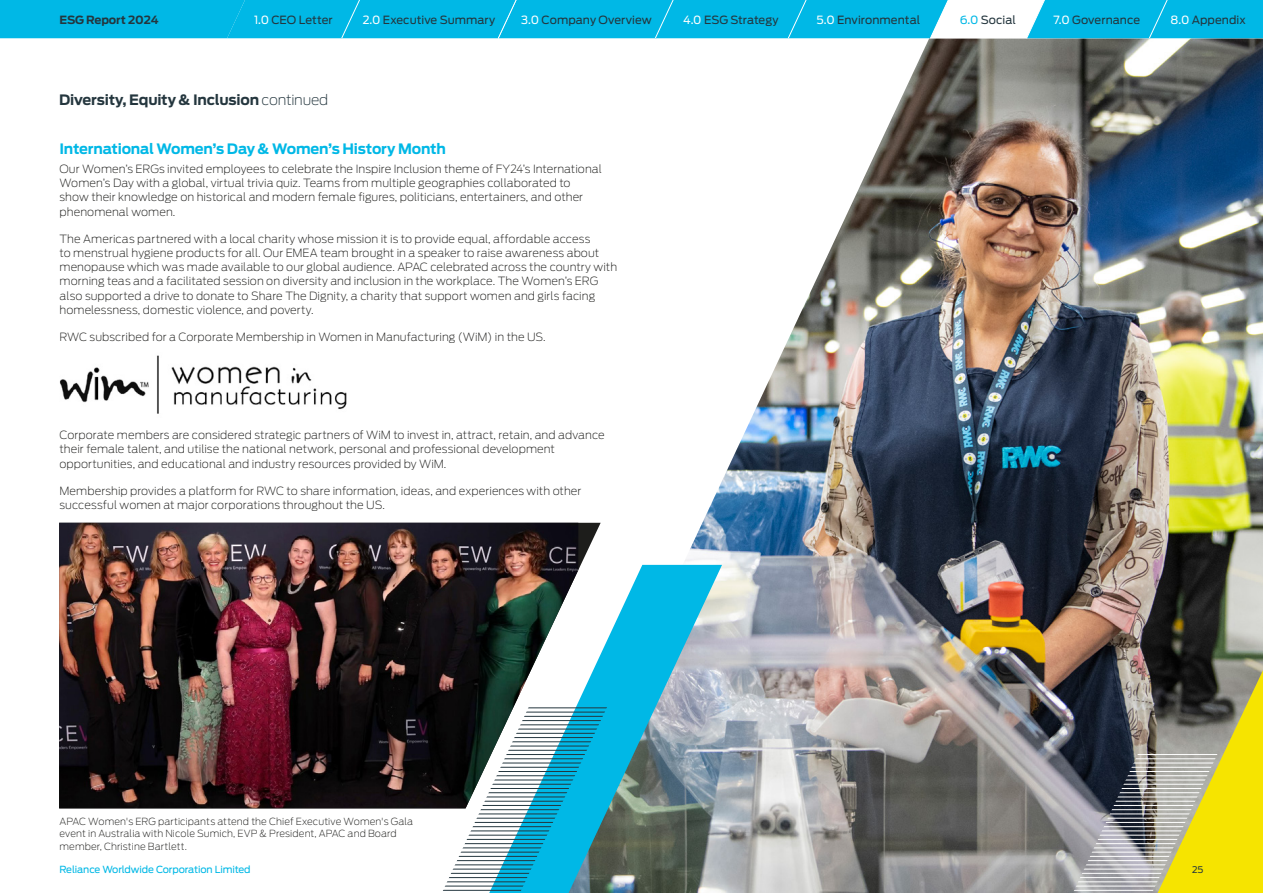
<style>
.page{position:relative;width:1263px;height:893px;background:#fff}
.page>*{position:absolute;margin:0;border:0;box-sizing:border-box;transform-origin:0 0}
.t1{font:700 14.25px "Antenna";letter-spacing:-.015em;color:#00b8e6}
.t2{font:700 14.25px "Antenna";letter-spacing:-.015em;color:#24363e}
.t3{font:200 11.25px/14.2px "Antenna";letter-spacing:.005em;color:#1d1d1b}
.t4{font:11.25px "Antenna";letter-spacing:.005em;color:#24363e}
.t5{font:700 11.25px "Antenna";letter-spacing:-.01em;color:#24363e}
.t6{font:200 9.75px/12.8px "Antenna";letter-spacing:.005em;color:#1d1d1b}
.t7{font:9.75px "Antenna";letter-spacing:-.01em;color:#00b8e6}
.t8{font:9.15px "Antenna";color:#24363e}
.s1{color:#fff}
.s2{color:#00b8e6}
.s3{font-weight:200}
</style>
<div class="page">
<img style="left:529px;top:38px;width:734px;height:855px">
<svg style="left:1157px;top:670px;width:106px;height:223px;background:#b9b03b"></svg>
<hr style="left:1073px;top:890px;width:145px;height:1px;background:#fff">
<hr style="left:1073px;top:886px;width:145px;height:1px;background:#fff">
<hr style="left:1073px;top:881px;width:145px;height:1px;background:#fff">
<hr style="left:1073px;top:877px;width:145px;height:1px;background:#fff">
<hr style="left:1073px;top:873px;width:145px;height:1px;background:#fff">
<hr style="left:1073px;top:869px;width:145px;height:1px;background:#fff">
<hr style="left:1073px;top:864px;width:145px;height:1px;background:#fff">
<hr style="left:1073px;top:860px;width:145px;height:1px;background:#fff">
<hr style="left:1073px;top:856px;width:145px;height:1px;background:#fff">
<hr style="left:1073px;top:852px;width:145px;height:1px;background:#fff">
<hr style="left:1073px;top:847px;width:145px;height:1px;background:#fff">
<hr style="left:1073px;top:843px;width:145px;height:1px;background:#fff">
<hr style="left:1073px;top:839px;width:145px;height:1px;background:#fff">
<hr style="left:1073px;top:835px;width:145px;height:1px;background:#fff">
<hr style="left:1073px;top:830px;width:145px;height:1px;background:#fff">
<hr style="left:1073px;top:826px;width:145px;height:1px;background:#fff">
<hr style="left:1073px;top:822px;width:145px;height:1px;background:#fff">
<hr style="left:1073px;top:818px;width:145px;height:1px;background:#fff">
<hr style="left:1073px;top:813px;width:145px;height:1px;background:#fff">
<hr style="left:1073px;top:809px;width:145px;height:1px;background:#fff">
<hr style="left:1073px;top:805px;width:145px;height:1px;background:#fff">
<hr style="left:1073px;top:801px;width:145px;height:1px;background:#fff">
<hr style="left:1073px;top:797px;width:145px;height:1px;background:#fff">
<hr style="left:1073px;top:792px;width:145px;height:1px;background:#fff">
<hr style="left:1073px;top:788px;width:145px;height:1px;background:#fff">
<hr style="left:1073px;top:784px;width:145px;height:1px;background:#fff">
<hr style="left:1073px;top:780px;width:145px;height:1px;background:#fff">
<hr style="left:1073px;top:775px;width:145px;height:1px;background:#fff">
<hr style="left:1073px;top:771px;width:145px;height:1px;background:#fff">
<hr style="left:1073px;top:767px;width:145px;height:1px;background:#fff">
<hr style="left:1073px;top:763px;width:145px;height:1px;background:#fff">
<hr style="left:1073px;top:758px;width:145px;height:1px;background:#fff">
<hr style="left:1073px;top:754px;width:145px;height:1px;background:#fff">
<svg style="left:489px;top:565px;width:233px;height:328px;background:#55a4b7"></svg>
<hr style="left:442px;top:890px;width:166px;height:1px;background:#24363e">
<hr style="left:442px;top:886px;width:166px;height:1px;background:#24363e">
<hr style="left:442px;top:881px;width:166px;height:1px;background:#24363e">
<hr style="left:442px;top:877px;width:166px;height:1px;background:#24363e">
<hr style="left:442px;top:873px;width:166px;height:1px;background:#24363e">
<hr style="left:442px;top:869px;width:166px;height:1px;background:#24363e">
<hr style="left:442px;top:864px;width:166px;height:1px;background:#24363e">
<hr style="left:442px;top:860px;width:166px;height:1px;background:#24363e">
<hr style="left:442px;top:856px;width:166px;height:1px;background:#24363e">
<hr style="left:442px;top:852px;width:166px;height:1px;background:#24363e">
<hr style="left:442px;top:847px;width:166px;height:1px;background:#24363e">
<hr style="left:442px;top:843px;width:166px;height:1px;background:#24363e">
<hr style="left:442px;top:839px;width:166px;height:1px;background:#24363e">
<hr style="left:442px;top:835px;width:166px;height:1px;background:#24363e">
<hr style="left:442px;top:830px;width:166px;height:1px;background:#24363e">
<hr style="left:442px;top:826px;width:166px;height:1px;background:#24363e">
<hr style="left:442px;top:822px;width:166px;height:1px;background:#24363e">
<hr style="left:442px;top:818px;width:166px;height:1px;background:#24363e">
<hr style="left:442px;top:813px;width:166px;height:1px;background:#24363e">
<hr style="left:442px;top:809px;width:166px;height:1px;background:#24363e">
<hr style="left:442px;top:805px;width:166px;height:1px;background:#24363e">
<hr style="left:442px;top:801px;width:166px;height:1px;background:#24363e">
<hr style="left:442px;top:797px;width:166px;height:1px;background:#24363e">
<hr style="left:442px;top:792px;width:166px;height:1px;background:#24363e">
<hr style="left:442px;top:788px;width:166px;height:1px;background:#24363e">
<hr style="left:442px;top:784px;width:166px;height:1px;background:#24363e">
<hr style="left:442px;top:780px;width:166px;height:1px;background:#24363e">
<hr style="left:442px;top:775px;width:166px;height:1px;background:#24363e">
<hr style="left:442px;top:771px;width:166px;height:1px;background:#24363e">
<hr style="left:442px;top:767px;width:166px;height:1px;background:#24363e">
<hr style="left:442px;top:763px;width:166px;height:1px;background:#24363e">
<hr style="left:442px;top:758px;width:166px;height:1px;background:#24363e">
<hr style="left:442px;top:754px;width:166px;height:1px;background:#24363e">
<hr style="left:442px;top:750px;width:166px;height:1px;background:#24363e">
<hr style="left:442px;top:746px;width:166px;height:1px;background:#24363e">
<hr style="left:442px;top:741px;width:166px;height:1px;background:#24363e">
<hr style="left:442px;top:737px;width:166px;height:1px;background:#24363e">
<hr style="left:442px;top:733px;width:166px;height:1px;background:#24363e">
<hr style="left:442px;top:729px;width:166px;height:1px;background:#24363e">
<hr style="left:442px;top:724px;width:166px;height:1px;background:#24363e">
<hr style="left:442px;top:720px;width:166px;height:1px;background:#24363e">
<hr style="left:442px;top:716px;width:166px;height:1px;background:#24363e">
<hr style="left:442px;top:712px;width:166px;height:1px;background:#24363e">
<hr style="left:442px;top:707px;width:166px;height:1px;background:#24363e">
<img style="left:60px;top:355px;width:287px;height:59px">
<svg style="left:578px;top:523px;width:23px;height:285px"></svg>
<img style="left:59px;top:523px;width:519px;height:285px">
<svg style="left:0;top:0;width:1263px;height:38px;background:#14bde8"></svg>
<p class="t5" style="left:60px;top:12px;width:101px">ESG Report 2024</p>
<p class="t4" style="left:254px;top:12px;width:80px"><span class="s1">1.0</span> CEO Letter</p>
<p class="t4" style="left:363px;top:12px;width:134px"><span class="s1">2.0</span> Executive Summary</p>
<p class="t4" style="left:521px;top:12px;width:132px"><span class="s1">3.0</span> Company Overview</p>
<p class="t4" style="left:683px;top:12px;width:97px"><span class="s1">4.0</span> ESG Strategy</p>
<p class="t4" style="left:817px;top:12px;width:105px"><span class="s1">5.0</span> Environmental</p>
<p class="t4" style="left:960px;top:12px;width:58px"><span class="s2">6.0</span> Social</p>
<p class="t4" style="left:1054px;top:12px;width:88px"><span class="s1">7.0</span> Governance</p>
<p class="t4" style="left:1170px;top:12px;width:77px"><span class="s1">8.0</span> Appendix</p>
<p class="t2" style="left:59px;top:90px;width:271px">Diversity, Equity &amp; Inclusion <span class="s3">continued</span></p>
<p class="t1" style="left:60px;top:139px;width:388px">International Women’s Day &amp; Women’s History Month</p>
<p class="t3" style="left:60px;top:162px;width:544px">Our Women’s ERGs invited employees to celebrate the Inspire Inclusion theme of FY24’s International Women’s Day with a global, virtual trivia quiz. Teams from multiple geographies collaborated to show their knowledge on historical and modern female figures, politicians, entertainers, and other phenomenal women.</p>
<p class="t3" style="left:60px;top:231px;width:559px">The Americas partnered with a local charity whose mission it is to provide equal, affordable access<br>to menstrual hygiene products for all. Our EMEA team brought in a speaker to raise awareness about menopause which was made available to our global audience. APAC celebrated across the country with morning teas and a facilitated session on diversity and inclusion in the workplace. The Women’s ERG also supported a drive to donate to Share The Dignity, a charity that support women and girls facing homelessness, domestic violence, and poverty.</p>
<p class="t3" style="left:60px;top:330px;width:488px">RWC subscribed for a Corporate Membership in Women in Manufacturing (WiM) in the US.</p>
<p class="t3" style="left:60px;top:428px;width:547px">Corporate members are considered strategic partners of WiM to invest in, attract, retain, and advance their female talent, and utilise the national network, personal and professional development opportunities, and educational and industry resources provided by WiM.</p>
<p class="t3" style="left:60px;top:483px;width:523px">Membership provides a platform for RWC to share information, ideas, and experiences with other successful women at major corporations throughout the US.</p>
<p class="t6" style="left:60px;top:815px;width:355px">APAC Women's ERG participants attend the Chief Executive Women's Gala event in Australia with Nicole Sumich, EVP &amp; President, APAC and Board member, Christine Bartlett.</p>
<p class="t7" style="left:60px;top:863px;width:193px">Reliance Worldwide Corporation Limited</p>
<p class="t8" style="left:1192px;top:863px;width:13px">25</p>
</div>
